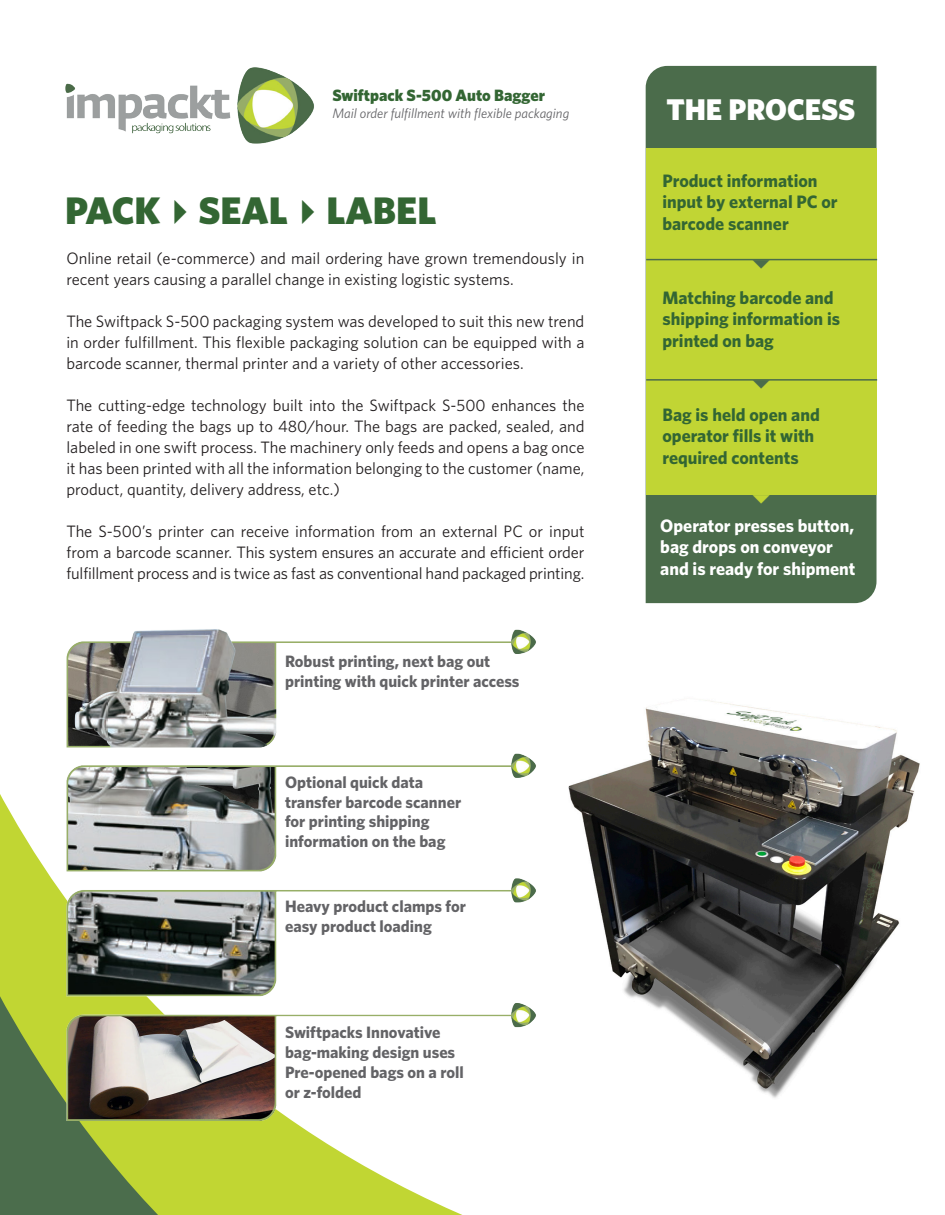
<style>
.page{position:relative;width:945px;height:1215px;background:#fff}
.page>*{position:absolute;margin:0;border:0;box-sizing:border-box;transform-origin:0 0}
.t1{font:900 38.55px "Whitney";color:#363}
.t2{font:900 30px "Whitney";color:#fff}
.t3{font:700 18px/21.6px "Whitney";color:#363}
.t4{font:700 18px/21.6px "Whitney";color:#fff}
.t5{font:16.5px/21px "Whitney";color:#231f20;text-align:justify}
.t6{font:700 16.5px/19.8px "Whitney";color:#636366}
.t7{font:900 16.5px "Whitney";color:#363}
.t8{font:italic 13.65px "Whitney";color:#636366}
</style>
<div class="page">
<svg style="left:0;top:808px;width:462px;height:407px;background:#95ae43"></svg>
<img style="left:23px;top:65px;width:897px;height:1129px">
<div style="left:646px;top:66px;width:231px;height:537px;background:#4b6c4b"></div>
<div style="left:646px;top:148px;width:231px;height:347px;background:#c1d534"></div>
<hr style="left:646px;top:259px;width:231px;height:1px;background:#4b6c4b">
<hr style="left:646px;top:379px;width:231px;height:2px;background:#4b6c4b">
<img style="left:46px;top:65px;width:286px;height:94px">
<svg style="left:753px;top:260px;width:17px;height:1px"></svg>
<svg style="left:753px;top:380px;width:17px;height:1px"></svg>
<svg style="left:753px;top:495px;width:17px;height:8px"></svg>
<p class="t7" style="left:332px;top:84px;width:214px">Swiftpack S-500 Auto Bagger</p>
<p class="t8" style="left:332px;top:104px;width:238px">Mail order fulfillment with flexible packaging</p>
<p class="t1" style="left:65px;top:185px;width:373px">PACK✔SEAL✔LABEL</p>
<p class="t5" style="left:66px;top:248px;width:520px">Online retail (e-commerce) and mail ordering have grown tremendously in recent years causing a parallel change in existing logistic systems.</p>
<p class="t5" style="left:66px;top:311px;width:520px">The Swiftpack S-500 packaging system was developed to suit this new trend in order fulfillment. This flexible packaging solution can be equipped with a barcode scanner, thermal printer and a variety of other accessories.</p>
<p class="t5" style="left:66px;top:395px;width:520px">The cutting-edge technology built into the Swiftpack S-500 enhances the rate of feeding the bags up to 480/hour. The bags are packed, sealed, and labeled in one swift process. The machinery only feeds and opens a bag once it has been printed with all the information belonging to the customer (name, product, quantity, delivery address, etc.)</p>
<p class="t5" style="left:66px;top:521px;width:520px">The S-500’s printer can receive information from an external PC or input from a barcode scanner. This system ensures an accurate and efficient order fulfillment process and is twice as fast as conventional hand packaged printing.</p>
<p class="t6" style="left:285px;top:651px;width:236px">Robust printing, next bag out printing with quick printer access</p>
<p class="t6" style="left:285px;top:772px;width:178px">Optional quick data transfer barcode scanner for printing shipping information on the bag</p>
<p class="t6" style="left:285px;top:896px;width:182px">Heavy product clamps for easy product loading</p>
<p class="t6" style="left:285px;top:1022px;width:180px">Swiftpacks Innovative bag-making design uses<br>Pre-opened bags on a roll or z-folded</p>
<p class="t2" style="left:666px;top:89px;width:190px">THE PROCESS</p>
<p class="t3" style="left:662px;top:169px;width:177px">Product information input by external PC or barcode scanner</p>
<p class="t3" style="left:662px;top:286px;width:179px">Matching barcode and shipping information is printed on bag</p>
<p class="t3" style="left:662px;top:403px;width:159px">Bag is held open and operator fills it with required contents</p>
<p class="t4" style="left:660px;top:514px;width:197px">Operator presses button, bag drops on conveyor and is ready for shipment</p>
</div>
